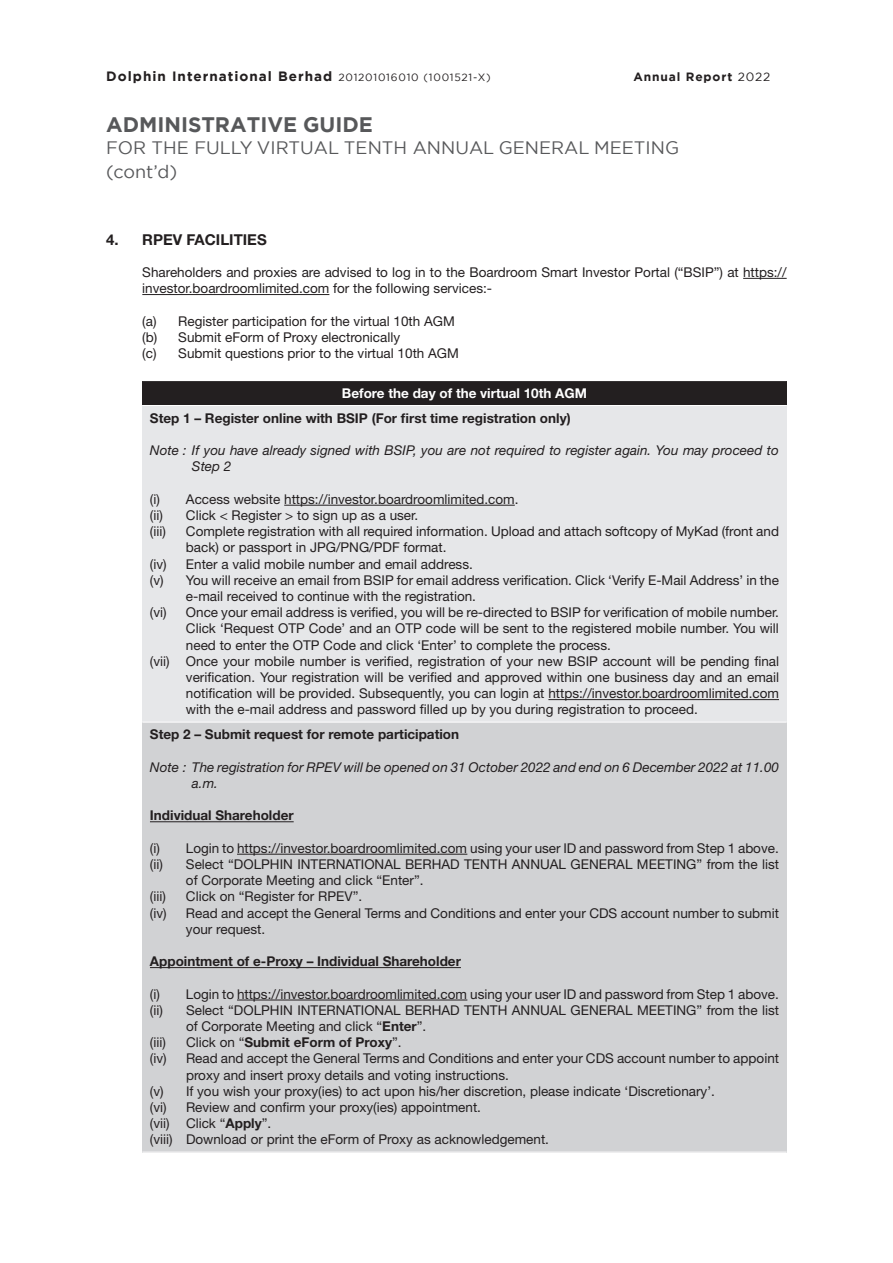
<style>
.page{position:relative;width:893px;height:1263px;background:#fff}
.page>*{position:absolute;margin:0;border:0;box-sizing:border-box;transform-origin:0 0}
.t1{font:700 21px "Gotham";color:#57585a}
.t2{font:18px/24px "Gotham";color:#57585a}
.t3{font:700 15px "Helvetica Neue LT Std";color:#231f20}
.t4{font:13.5px/16.2px "Helvetica Neue LT Std";color:#231f20}
.t5{font:700 13.5px "Helvetica Neue LT Std";color:#231f20}
.t6{font:italic 13.5px/16.2px "Helvetica Neue LT Std";color:#231f20}
.t7{font:700 13.5px "Gotham";letter-spacing:.075em;color:#231f20}
.t8{font:700 13.5px "Helvetica Neue LT Std";color:#fff}
.t9{font:700 12px "Gotham";letter-spacing:.075em;color:#231f20}
.s1{font-weight:400;font-size:10.5px}
.s2{font-weight:400}
.s3{font-weight:700}
</style>
<div class="page">
<hr style="left:743px;top:278px;width:44px;height:1px;background:#231f20">
<hr style="left:142px;top:294px;width:187px;height:1px;background:#231f20">
<div style="left:142px;top:381px;width:645px;height:24px;background:#231f20"></div>
<div style="left:142px;top:405px;width:645px;height:317px;background:#e6e7e9"></div>
<div style="left:142px;top:722px;width:645px;height:430px;background:#d1d2d4"></div>
<hr style="left:142px;top:405px;width:645px;height:1px;background:#fff">
<hr style="left:142px;top:722px;width:645px;height:1px;background:#fff">
<hr style="left:284px;top:505px;width:231px;height:1px;background:#231f20">
<hr style="left:548px;top:699px;width:231px;height:1px;background:#231f20">
<hr style="left:150px;top:821px;width:144px;height:1px;background:#231f20">
<hr style="left:237px;top:854px;width:230px;height:1px;background:#231f20">
<hr style="left:150px;top:967px;width:311px;height:1px;background:#231f20">
<hr style="left:237px;top:1000px;width:230px;height:1px;background:#231f20">
<p class="t7" style="left:106px;top:67px;width:386px">Dolphin International Berhad <span class="s1">201201016010 (1001521-X)</span></p>
<p class="t9" style="left:633px;top:69px;width:139px">Annual Report <span class="s2">2022</span></p>
<h1 class="t1" style="left:106px;top:110px;width:268px">ADMINISTRATIVE GUIDE</h1>
<h2 class="t2" style="left:106px;top:135px;width:574px">FOR THE FULLY VIRTUAL TENTH ANNUAL GENERAL MEETING (cont’d)</h2>
<p class="t3" style="left:106px;top:230px;width:162px">4. RPEV FACILITIES</p>
<p class="t4" style="left:142px;top:264px;width:646px">Shareholders and proxies are advised to log in to the Boardroom Smart Investor Portal (“BSIP”) at https:// investor.boardroomlimited.com for the following services:-</p>
<p class="t4" style="left:142px;top:312px;width:318px">(a) Register participation for the virtual 10th AGM (b) Submit eForm of Proxy electronically<br>(c) Submit questions prior to the virtual 10th AGM</p>
<p class="t8" style="left:342px;top:385px;width:247px">Before the day of the virtual 10th AGM</p>
<p class="t5" style="left:150px;top:410px;width:422px">Step 1 – Register online with BSIP (For first time registration only)</p>
<p class="t6" style="left:192px;top:442px;width:588px;text-indent:-42px">Note : If you have already signed with BSIP, you are not required to register again. You may proceed to<br>Step 2</p>
<p class="t4" style="left:150px;top:491px;width:370px">(i) Access website https://investor.boardroomlimited.com. (ii) Click &lt; Register &gt; to sign up as a user.<br>(iii)</p>
<p class="t4" style="left:186px;top:523px;width:595px">Complete registration with all required information. Upload and attach softcopy of MyKad (front and</p>
<p class="t4" style="left:186px;top:539px;width:262px">back) or passport in JPG/PNG/PDF format.</p>
<p class="t4" style="left:150px;top:556px;width:324px">(iv) Enter a valid mobile number and email address.</p>
<p class="t4" style="left:150px;top:572px;width:630px">(v) You will receive an email from BSIP for email address verification. Click ‘Verify E-Mail Address’ in the</p>
<p class="t4" style="left:186px;top:588px;width:292px">e-mail received to continue with the registration.</p>
<p class="t4" style="left:150px;top:604px;width:631px">(vi) Once your email address is verified, you will be re-directed to BSIP for verification of mobile number.</p>
<p class="t4" style="left:186px;top:620px;width:594px">Click ‘Request OTP Code’ and an OTP code will be sent to the registered mobile number. You will</p>
<p class="t4" style="left:186px;top:637px;width:426px">need to enter the OTP Code and click ‘Enter’ to complete the process.</p>
<p class="t4" style="left:150px;top:653px;width:631px">(vii) Once your mobile number is verified, registration of your new BSIP account will be pending final</p>
<p class="t4" style="left:186px;top:669px;width:595px">verification. Your registration will be verified and approved within one business day and an email</p>
<p class="t4" style="left:186px;top:685px;width:594px">notification will be provided. Subsequently, you can login at https://investor.boardroomlimited.com</p>
<p class="t4" style="left:186px;top:701px;width:513px">with the e-mail address and password filled up by you during registration to proceed.</p>
<p class="t5" style="left:150px;top:726px;width:311px">Step 2 – Submit request for remote participation</p>
<p class="t6" style="left:192px;top:759px;width:588px;text-indent:-42px">Note : The registration for RPEV will be opened on 31 October 2022 and end on 6 December 2022 at 11.00 a.m.</p>
<p class="t5" style="left:150px;top:807px;width:145px">Individual Shareholder</p>
<p class="t4" style="left:150px;top:840px;width:630px">(i) Login to https://investor.boardroomlimited.com using your user ID and password from Step 1 above.</p>
<p class="t4" style="left:150px;top:856px;width:631px">(ii) Select “DOLPHIN INTERNATIONAL BERHAD TENTH ANNUAL GENERAL MEETING” from the list</p>
<p class="t4" style="left:186px;top:872px;width:239px">of Corporate Meeting and click “Enter”.</p>
<p class="t4" style="left:150px;top:888px;width:17px">(iii)</p>
<p class="t4" style="left:186px;top:888px;width:178px">Click on “Register for RPEV”.</p>
<p class="t4" style="left:150px;top:904px;width:630px">(iv) Read and accept the General Terms and Conditions and enter your CDS account number to submit</p>
<p class="t4" style="left:186px;top:921px;width:81px">your request.</p>
<p class="t5" style="left:150px;top:953px;width:312px">Appointment of e-Proxy – Individual Shareholder</p>
<p class="t4" style="left:150px;top:985px;width:630px">(i) Login to https://investor.boardroomlimited.com using your user ID and password from Step 1 above.</p>
<p class="t4" style="left:150px;top:1002px;width:631px">(ii) Select “DOLPHIN INTERNATIONAL BERHAD TENTH ANNUAL GENERAL MEETING” from the list</p>
<p class="t4" style="left:186px;top:1018px;width:242px">of Corporate Meeting and click “<span class="s3">Enter</span>”.</p>
<p class="t4" style="left:150px;top:1034px;width:17px">(iii)</p>
<p class="t5" style="left:186px;top:1034px;width:217px"><span class="s2">Click on “</span>Submit eForm of Proxy<span class="s2">”.</span></p>
<p class="t4" style="left:150px;top:1050px;width:631px">(iv) Read and accept the General Terms and Conditions and enter your CDS account number to appoint</p>
<p class="t4" style="left:186px;top:1066px;width:324px">proxy and insert proxy details and voting instructions.</p>
<p class="t4" style="left:150px;top:1083px;width:566px">(v) If you wish your proxy(ies) to act upon his/her discretion, please indicate ‘Discretionary’.</p>
<p class="t4" style="left:150px;top:1099px;width:333px">(vi) Review and confirm your proxy(ies) appointment.</p>
<p class="t4" style="left:150px;top:1115px;width:123px">(vii) Click “<span class="s3">Apply</span>”.</p>
<p class="t4" style="left:150px;top:1131px;width:401px">(viii) Download or print the eForm of Proxy as acknowledgement.</p>
</div>
